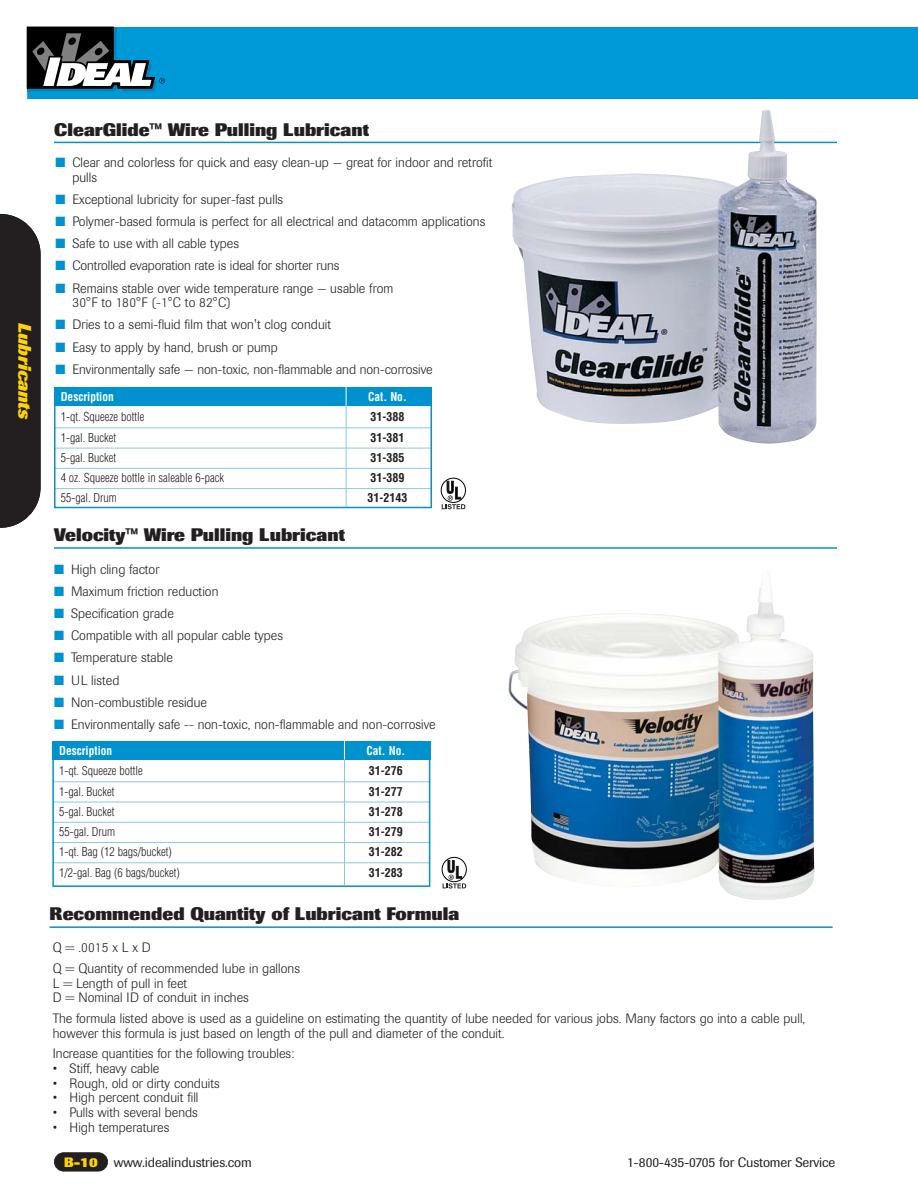
<style>
.page{position:relative;width:918px;height:1188px;background:#fff}
.page>*{position:absolute;margin:0;border:0;box-sizing:border-box;transform-origin:0 0}
.t1{font:800 18px "Imago";color:#231f20}
.t2{font:italic 800 18px "Imago";color:#ffd400}
.t3{font:300 13.5px/14.5px "Imago";letter-spacing:.005em;color:#231f20}
.t4{font:13.5px "Imago";letter-spacing:-.01em;color:#231f20}
.t5{font:300 condensed 12px "Helvetica";color:#231f20}
.t6{font:700 condensed 12px "Helvetica";color:#231f20}
.t7{font:700 condensed 12px "Helvetica";color:#fff;scale:.95 1}
.s1{color:#0092cf}
.s2{font-weight:800;color:#ffd400}
</style>
<div class="page">
<svg style="left:0;top:214px;width:41px;height:314px;background:#2f2c2d"></svg>
<div style="left:54px;top:1153px;width:54px;height:18px;background:#231f20;border-radius:9px"></div>
<div style="left:54px;top:1152px;width:54px;height:20px;border:2px solid #231f20;border-radius:10px"></div>
<div style="left:165px;top:27px;width:753px;height:72px;background:#0099d8"></div>
<svg style="left:27px;top:27px;width:138px;height:72px"></svg>
<div style="left:54px;top:387px;width:378px;height:19px;background:#0092cf"></div>
<hr style="left:54px;top:427px;width:378px;height:1px;background:#8ac7e8">
<hr style="left:54px;top:448px;width:378px;height:1px;background:#8ac7e8">
<hr style="left:54px;top:468px;width:378px;height:1px;background:#8ac7e8">
<hr style="left:54px;top:488px;width:378px;height:1px;background:#8ac7e8">
<hr style="left:346px;top:405px;width:1px;height:103px;background:#8ac7e8">
<hr style="left:54px;top:142px;width:783px;height:1px;background:#0092cf">
<hr style="left:54px;top:547px;width:783px;height:2px;background:#0092cf">
<div style="left:441px;top:478px;width:25px;height:25px;border:1px solid #000;border-radius:50%"></div>
<svg style="left:442px;top:481px;width:23px;height:28px"></svg>
<div style="left:54px;top:387px;width:378px;height:121px;border:2px solid #0092cf"></div>
<svg style="left:346px;top:387px;width:1px;height:18px"></svg>
<div style="left:52px;top:741px;width:378px;height:18px;background:#0092cf"></div>
<hr style="left:52px;top:781px;width:378px;height:1px;background:#8ac7e8">
<hr style="left:52px;top:802px;width:378px;height:1px;background:#8ac7e8">
<hr style="left:52px;top:822px;width:378px;height:1px;background:#8ac7e8">
<hr style="left:52px;top:842px;width:378px;height:1px;background:#8ac7e8">
<hr style="left:52px;top:862px;width:378px;height:1px;background:#8ac7e8">
<hr style="left:344px;top:759px;width:1px;height:126px;background:#8ac7e8">
<div style="left:442px;top:857px;width:25px;height:25px;border:1px solid #000;border-radius:50%"></div>
<svg style="left:443px;top:860px;width:23px;height:29px"></svg>
<div style="left:52px;top:741px;width:378px;height:146px;border:2px solid #0092cf"></div>
<svg style="left:344px;top:741px;width:1px;height:18px"></svg>
<hr style="left:50px;top:926px;width:783px;height:2px;background:#0092cf">
<img style="left:511px;top:110px;width:306px;height:334px">
<img style="left:509px;top:583px;width:306px;height:317px">
<h1 class="t2" style="left:31px;top:323px;width:98px;rotate:90deg">Lubricants</h1>
<h1 class="t1" style="left:54px;top:123px;width:317px">ClearGlide™ Wire Pulling Lubricant</h1>
<p class="t3" style="left:72px;top:156px;width:422px;text-indent:-17px"><span class="s1">■</span> Clear and colorless for quick and easy clean-up — great for indoor and retrofit pulls</p>
<p class="t3" style="left:56px;top:193px;width:229px"><span class="s1">■</span> Exceptional lubricity for super-fast pulls</p>
<p class="t3" style="left:56px;top:215px;width:431px"><span class="s1">■</span> Polymer-based formula is perfect for all electrical and datacomm applications</p>
<p class="t3" style="left:56px;top:238px;width:185px"><span class="s1">■</span> Safe to use with all cable types</p>
<p class="t3" style="left:56px;top:260px;width:286px"><span class="s1">■</span> Controlled evaporation rate is ideal for shorter runs</p>
<p class="t3" style="left:72px;top:282px;width:323px;text-indent:-17px"><span class="s1">■</span> Remains stable over wide temperature range — usable from<br>30°F to 180°F (-1°C to 82°C)</p>
<p class="t3" style="left:56px;top:319px;width:277px"><span class="s1">■</span> Dries to a semi-fluid film that won't clog conduit</p>
<p class="t3" style="left:56px;top:341px;width:224px"><span class="s1">■</span> Easy to apply by hand, brush or pump</p>
<p class="t3" style="left:56px;top:363px;width:379px"><span class="s1">■</span> Environmentally safe — non-toxic, non-flammable and non-corrosive</p>
<p class="t7" style="left:61px;top:392px;width:57px">Description</p>
<p class="t7" style="left:368px;top:392px;width:42px">Cat. No.</p>
<p class="t5" style="left:61px;top:412px;width:85px">1-qt. Squeeze bottle</p>
<p class="t6" style="left:371px;top:412px;width:35px">31-388</p>
<p class="t5" style="left:61px;top:433px;width:57px">1-gal. Bucket</p>
<p class="t6" style="left:371px;top:433px;width:35px">31-381</p>
<p class="t5" style="left:61px;top:453px;width:57px">5-gal. Bucket</p>
<p class="t6" style="left:371px;top:453px;width:35px">31-385</p>
<p class="t5" style="left:61px;top:473px;width:165px">4 oz. Squeeze bottle in saleable 6-pack</p>
<p class="t6" style="left:371px;top:473px;width:35px">31-389</p>
<p class="t5" style="left:61px;top:493px;width:58px">55-gal. Drum</p>
<p class="t6" style="left:368px;top:493px;width:41px">31-2143</p>
<h1 class="t1" style="left:54px;top:529px;width:293px">Velocity™ Wire Pulling Lubricant</h1>
<p class="t3" style="left:54px;top:563px;width:107px"><span class="s1">■</span> High cling factor</p>
<p class="t3" style="left:54px;top:585px;width:166px"><span class="s1">■</span> Maximum friction reduction</p>
<p class="t3" style="left:54px;top:607px;width:121px"><span class="s1">■</span> Specification grade</p>
<p class="t3" style="left:54px;top:630px;width:230px"><span class="s1">■</span> Compatible with all popular cable types</p>
<p class="t3" style="left:54px;top:652px;width:120px"><span class="s1">■</span> Temperature stable</p>
<p class="t3" style="left:54px;top:674px;width:67px"><span class="s1">■</span> UL listed</p>
<p class="t3" style="left:54px;top:696px;width:154px"><span class="s1">■</span> Non-combustible residue</p>
<p class="t3" style="left:54px;top:718px;width:383px"><span class="s1">■</span> Environmentally safe -- non-toxic, non-flammable and non-corrosive</p>
<p class="t7" style="left:59px;top:746px;width:57px">Description</p>
<p class="t7" style="left:367px;top:746px;width:42px">Cat. No.</p>
<p class="t5" style="left:59px;top:766px;width:85px">1-qt. Squeeze bottle</p>
<p class="t6" style="left:369px;top:766px;width:35px">31-276</p>
<p class="t5" style="left:59px;top:787px;width:57px">1-gal. Bucket</p>
<p class="t6" style="left:369px;top:787px;width:35px">31-277</p>
<p class="t5" style="left:59px;top:807px;width:57px">5-gal. Bucket</p>
<p class="t6" style="left:369px;top:807px;width:35px">31-278</p>
<p class="t5" style="left:59px;top:827px;width:58px">55-gal. Drum</p>
<p class="t6" style="left:369px;top:827px;width:35px">31-279</p>
<p class="t5" style="left:59px;top:847px;width:114px">1-qt. Bag (12 bags/bucket)</p>
<p class="t6" style="left:369px;top:847px;width:35px">31-282</p>
<p class="t5" style="left:59px;top:868px;width:122px">1/2-gal. Bag (6 bags/bucket)</p>
<p class="t6" style="left:369px;top:868px;width:35px">31-283</p>
<h1 class="t1" style="left:50px;top:908px;width:411px">Recommended Quantity of Lubricant Formula</h1>
<p class="t3" style="left:53px;top:939px;width:249px;line-height:20.7px">Q = .0015 x L x D<br>Q = Quantity of recommended lube in gallons</p>
<p class="t3" style="left:53px;top:977px;width:198px">L = Length of pull in feet<br>D = Nominal ID of conduit in inches</p>
<p class="t3" style="left:53px;top:1012px;width:754px">The formula listed above is used as a guideline on estimating the quantity of lube needed for various jobs. Many factors go into a cable pull, however this formula is just based on length of the pull and diameter of the conduit.</p>
<p class="t3" style="left:53px;top:1048px;width:243px">Increase quantities for the following troubles:</p>
<p class="t3" style="left:53px;top:1062px;width:108px">• Stiff, heavy cable</p>
<p class="t3" style="left:53px;top:1077px;width:169px">• Rough, old or dirty conduits</p>
<p class="t3" style="left:53px;top:1092px;width:147px">• High percent conduit fill</p>
<p class="t3" style="left:53px;top:1106px;width:147px">• Pulls with several bends</p>
<p class="t3" style="left:53px;top:1121px;width:118px">• High temperatures</p>
<p class="t4" style="left:64px;top:1158px;width:189px"><span class="s2">B-10</span> www.idealindustries.com</p>
<p class="t4" style="left:627px;top:1158px;width:210px">1-800-435-0705 for Customer Service</p>
</div>
